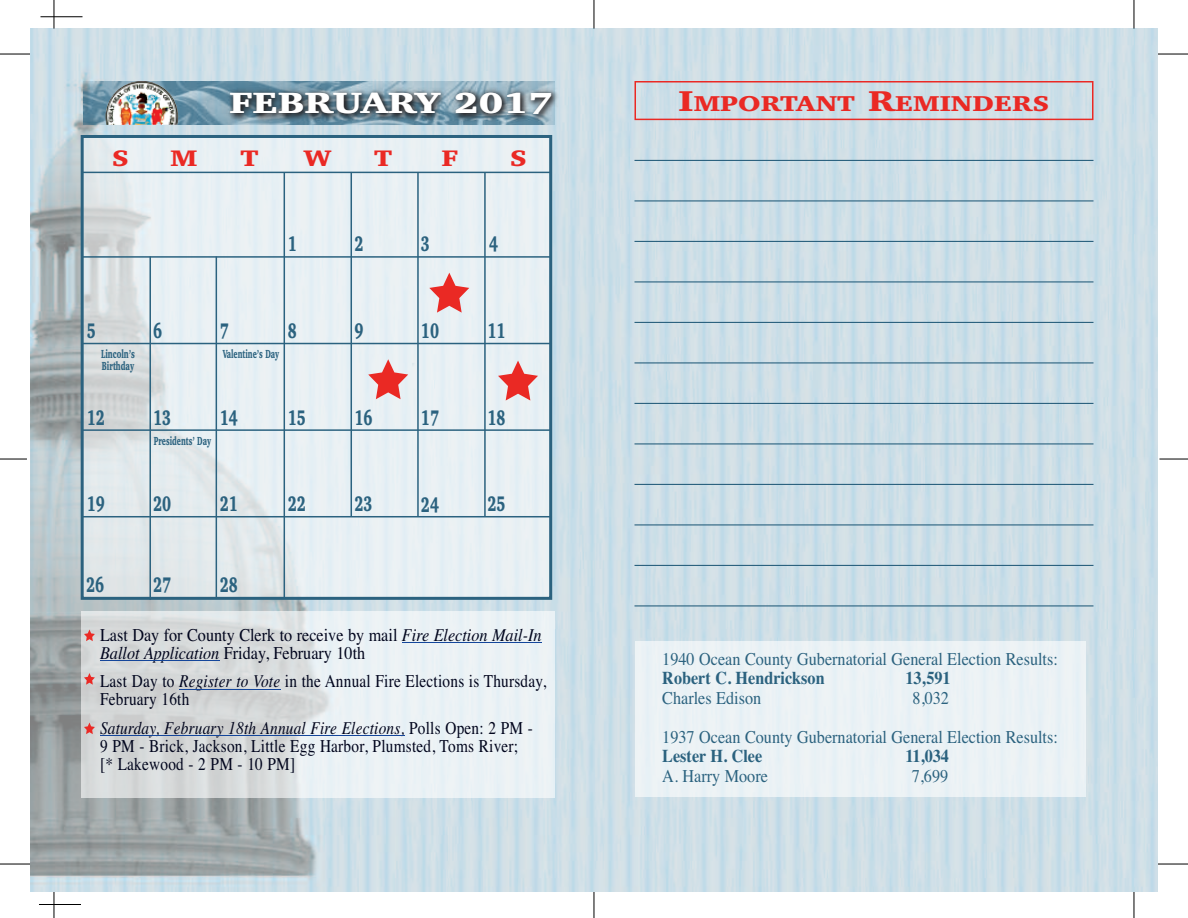
<style>
.page{position:relative;width:1188px;height:918px;background:#fff}
.page>*{position:absolute;margin:0;border:0;box-sizing:border-box;transform-origin:0 0}
.t1{font:900 30px "Charter";color:#fff;scale:1.29 1}
.t2{font:900 23.1px "Charter";color:#ea2924;scale:1.21 1}
.t3{font:900 22.05px "Charter";color:#ea2924;scale:1.25 1}
.t4{font:900 21.6px "Charter";color:#2b627f;scale:.65 1}
.t5{font:18px/18px "Times";letter-spacing:.015em;color:#00041c;scale:.85 1}
.t6{font:18px/39px "Times";color:#2b627f;scale:.9 1}
.t7{font:18px/18px "Times";letter-spacing:.015em;color:#00041c;scale:.9 1}
.t8{font:700 18px "Times";color:#2b627f;scale:.9 1}
.t9{font:900 12px "Charter";color:#2b627f;scale:.59 1}
.t10{font:900 12px/11.9px "Charter";color:#2b627f;scale:.6 1}
.s1{font-size:29.7px}
.s2{font-size:29.4px}
.s3{font-style:italic}
</style>
<div class="page">
<hr style="left:54px;top:0;width:1px;height:41px;background:#000">
<hr style="left:594px;top:0;width:1px;height:41px;background:#000">
<hr style="left:594px;top:886px;width:1px;height:32px;background:#000">
<hr style="left:54px;top:878px;width:1px;height:40px;background:#000">
<hr style="left:1134px;top:0;width:1px;height:41px;background:#000">
<hr style="left:1134px;top:878px;width:1px;height:40px;background:#000">
<hr style="left:0;top:54px;width:40px;height:1px;background:#000">
<hr style="left:0;top:864px;width:30px;height:1px;background:#000">
<hr style="left:1156px;top:864px;width:32px;height:1px;background:#000">
<hr style="left:1158px;top:54px;width:30px;height:1px;background:#000">
<svg style="left:1159px;top:459px;width:29px;height:1px"></svg>
<svg style="left:0;top:459px;width:27px;height:1px"></svg>
<img style="left:30px;top:29px;width:1128px;height:862px">
<div style="left:634px;top:81px;width:460px;height:39px;border:2px solid #ea2924"></div>
<hr style="left:634px;top:160px;width:460px;height:1px;background:#2b627f">
<hr style="left:634px;top:200px;width:460px;height:1px;background:#2b627f">
<hr style="left:634px;top:241px;width:460px;height:1px;background:#2b627f">
<hr style="left:634px;top:281px;width:460px;height:1px;background:#2b627f">
<hr style="left:634px;top:322px;width:460px;height:1px;background:#2b627f">
<hr style="left:634px;top:362px;width:460px;height:1px;background:#2b627f">
<hr style="left:634px;top:403px;width:460px;height:1px;background:#2b627f">
<hr style="left:634px;top:443px;width:460px;height:1px;background:#2b627f">
<hr style="left:634px;top:484px;width:460px;height:1px;background:#2b627f">
<hr style="left:634px;top:524px;width:460px;height:1px;background:#2b627f">
<hr style="left:634px;top:565px;width:460px;height:1px;background:#2b627f">
<hr style="left:634px;top:605px;width:460px;height:1px;background:#2b627f">
<hr style="left:40px;top:16px;width:43px;height:1px;background:#000">
<hr style="left:39px;top:904px;width:42px;height:1px;background:#000">
<img style="left:83px;top:82px;width:23px;height:42px">
<img style="left:106px;top:81px;width:18px;height:44px">
<img style="left:124px;top:73px;width:19px;height:62px">
<img style="left:143px;top:73px;width:474px;height:62px">
<div style="left:81px;top:611px;width:473px;height:187px;background:#fff;opacity:.6"></div>
<hr style="left:402px;top:642px;width:140px;height:1px;background:#14469b">
<hr style="left:100px;top:660px;width:119px;height:1px;background:#14469b">
<hr style="left:179px;top:689px;width:101px;height:1px;background:#14469b">
<hr style="left:100px;top:735px;width:305px;height:1px;background:#14469b">
<svg style="left:84px;top:630px;width:11px;height:11px"></svg>
<svg style="left:84px;top:673px;width:11px;height:12px"></svg>
<svg style="left:84px;top:723px;width:11px;height:11px"></svg>
<div style="left:84px;top:138px;width:465px;height:459px;background:#fff;opacity:.55"></div>
<div style="left:81px;top:135px;width:471px;height:465px;border:3px solid #2b627f"></div>
<hr style="left:83px;top:172px;width:469px;height:1px;background:#2b627f">
<hr style="left:83px;top:256px;width:469px;height:2px;background:#2b627f">
<hr style="left:83px;top:343px;width:469px;height:1px;background:#2b627f">
<hr style="left:83px;top:429px;width:469px;height:2px;background:#2b627f">
<hr style="left:83px;top:516px;width:469px;height:1px;background:#2b627f">
<hr style="left:149px;top:256px;width:2px;height:344px;background:#2b627f">
<hr style="left:216px;top:256px;width:1px;height:342px;background:#2b627f">
<hr style="left:284px;top:173px;width:1px;height:425px;background:#2b627f">
<hr style="left:351px;top:172px;width:1px;height:345px;background:#2b627f">
<hr style="left:417px;top:172px;width:2px;height:344px;background:#2b627f">
<hr style="left:484px;top:172px;width:2px;height:345px;background:#2b627f">
<svg style="left:368px;top:359px;width:40px;height:40px;background:#e89a9b"></svg>
<svg style="left:498px;top:361px;width:40px;height:40px;background:#e89a9b"></svg>
<svg style="left:429px;top:273px;width:40px;height:40px;background:#e89b9b"></svg>
<div style="left:635px;top:641px;width:451px;height:155px;background:#ebf2f5"></div>
<h1 class="t1" style="left:229px;top:85px;width:252px">FEBRUARY <span class="s1">2017</span></h1>
<p class="t3" style="left:679px;top:91px;width:298px"><span class="s2">I</span>MPORTANT <span class="s2">R</span>EMINDERS</p>
<p class="t2" style="left:112px;top:145px;width:16px">S</p>
<p class="t2" style="left:170px;top:145px;width:24px">M</p>
<p class="t2" style="left:240px;top:145px;width:16px">T</p>
<p class="t2" style="left:303px;top:145px;width:25px">W</p>
<p class="t2" style="left:374px;top:145px;width:16px">T</p>
<p class="t2" style="left:442px;top:145px;width:15px">F</p>
<p class="t2" style="left:510px;top:145px;width:16px">S</p>
<p class="t4" style="left:288px;top:231px;width:15px">1</p>
<p class="t4" style="left:354px;top:231px;width:15px">2</p>
<p class="t4" style="left:421px;top:231px;width:15px">3</p>
<p class="t4" style="left:489px;top:231px;width:15px">4</p>
<p class="t4" style="left:87px;top:318px;width:15px">5</p>
<p class="t4" style="left:153px;top:318px;width:15px">6</p>
<p class="t4" style="left:220px;top:318px;width:15px">7</p>
<p class="t4" style="left:288px;top:318px;width:15px">8</p>
<p class="t4" style="left:354px;top:318px;width:15px">9</p>
<p class="t4" style="left:421px;top:318px;width:29px">10</p>
<p class="t4" style="left:487px;top:318px;width:29px">11</p>
<p class="t10" style="left:101px;top:348px;width:58px">Lincoln’s<br>Birthday</p>
<p class="t9" style="left:223px;top:347px;width:97px">Valentine’s Day</p>
<p class="t4" style="left:87px;top:405px;width:29px">12</p>
<p class="t4" style="left:153px;top:405px;width:29px">13</p>
<p class="t4" style="left:220px;top:405px;width:29px">14</p>
<p class="t4" style="left:288px;top:405px;width:29px">15</p>
<p class="t4" style="left:354px;top:405px;width:29px">16</p>
<p class="t4" style="left:421px;top:405px;width:29px">17</p>
<p class="t4" style="left:487px;top:405px;width:29px">18</p>
<p class="t9" style="left:154px;top:434px;width:98px">Presidents’ Day</p>
<p class="t4" style="left:87px;top:491px;width:29px">19</p>
<p class="t4" style="left:153px;top:491px;width:29px">20</p>
<p class="t4" style="left:220px;top:491px;width:29px">21</p>
<p class="t4" style="left:288px;top:491px;width:29px">22</p>
<p class="t4" style="left:354px;top:491px;width:29px">23</p>
<p class="t4" style="left:421px;top:492px;width:29px">24</p>
<p class="t4" style="left:487px;top:491px;width:29px">25</p>
<p class="t4" style="left:86px;top:572px;width:29px">26</p>
<p class="t4" style="left:153px;top:572px;width:29px">27</p>
<p class="t4" style="left:220px;top:572px;width:29px">28</p>
<p class="t7" style="left:100px;top:625px;width:492px">Last Day for County Clerk to receive by mail <span class="s3">Fire Election Mail-In<br>Ballot Application</span> Friday, February 10th</p>
<p class="t5" style="left:100px;top:672px;width:526px">Last Day to <span class="s3">Register to Vote</span> in the Annual Fire Elections is Thursday,<br>February 16th</p>
<p class="t5" style="left:100px;top:718px;width:511px"><span class="s3">Saturday, February 18th Annual Fire Elections,</span> Polls Open: 2 PM -<br>9 PM - Brick, Jackson, Little Egg Harbor, Plumsted, Toms River; [* Lakewood - 2 PM - 10 PM]</p>
<p class="t6" style="left:662px;top:639px;width:441px">1940 Ocean County Gubernatorial General Election Results:</p>
<p class="t8" style="left:662px;top:667px;width:182px">Robert C. Hendrickson</p>
<p class="t8" style="left:905px;top:667px;width:52px">13,591</p>
<p class="t6" style="left:662px;top:678px;width:111px">Charles Edison</p>
<p class="t6" style="left:662px;top:678px;width:441px;text-indent:250px">8,032<br>1937 Ocean County Gubernatorial General Election Results:</p>
<p class="t8" style="left:662px;top:745px;width:113px">Lester H. Clee</p>
<p class="t8" style="left:905px;top:745px;width:50px">11,034</p>
<p class="t6" style="left:662px;top:756px;width:119px">A. Harry Moore</p>
<p class="t6" style="left:912px;top:756px;width:42px">7,699</p>
</div>
